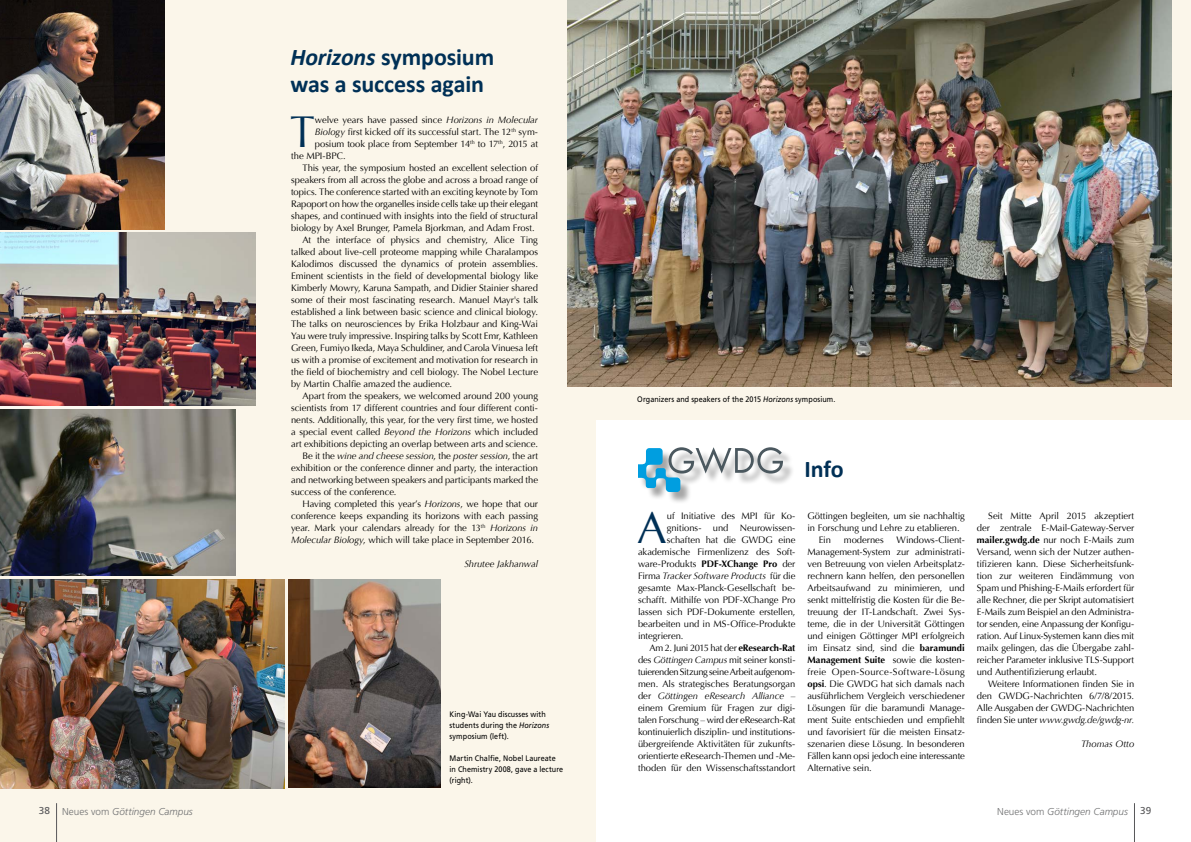
<style>
.page{position:relative;width:1191px;height:842px;background:#fff}
.page>*{position:absolute;margin:0;border:0;box-sizing:border-box;transform-origin:0 0}
.t1{font:44.4px "Optima";color:#003056}
.t2{font:700 24px/27px "Calibri";letter-spacing:-.005em;color:#003056}
.t3{font:italic 300 10px "Frutiger";color:#707172}
.t4{font:9.4px/12px "Optima";letter-spacing:-.005em;color:#000;text-align:justify}
.t5{font:italic 9.4px "Optima";letter-spacing:-.005em;color:#000}
.t6{font:9.4px "Optima";letter-spacing:-.03em;color:#000}
.t7{font:8px/11px "Frutiger";letter-spacing:.01em;color:#000;scale:.9 1}
.s1{font-style:italic}
.s2{font-style:normal}
.s3{font-family:"Frutiger LT Std";font-style:italic}
.s4{font-weight:700}
.s5{font-weight:400;font-style:normal;color:#58585a}
</style>
<div class="page">
<div style="left:0;top:0;width:595px;height:842px;background:#fbf6ea"></div>
<div style="left:596px;top:0;width:595px;height:419px;background:#fbf6ea"></div>
<hr style="left:1134px;top:803px;width:1px;height:39px;background:#58585a">
<hr style="left:56px;top:803px;width:1px;height:39px;background:#58585a">
<img style="left:0;top:409px;width:236px;height:167px">
<img style="left:0;top:579px;width:285px;height:209px">
<img style="left:0;top:0;width:164px;height:229px">
<img style="left:0;top:233px;width:256px;height:173px">
<img style="left:288px;top:579px;width:152px;height:208px">
<div style="left:639px;top:449px;width:156px;height:56px;background:#000;opacity:.35"></div>
<svg style="left:638px;top:447px;width:145px;height:45px"></svg>
<img style="left:567px;top:0;width:604px;height:387px">
<h2 class="t2" style="left:290px;top:44px;width:205px"><span class="s1">Horizons</span> symposium was a success again</h2>
<h1 class="t1" style="left:290px;top:106px;width:26px">T</h1>
<p class="t4" style="left:315px;top:114px;width:225px">welve years have passed since <span class="s1">Horizons in Molecular</span></p>
<p class="t4" style="left:315px;top:126px;width:225px"><span class="s1">Biology</span> first kicked off its successful start. The 12<sup>th</sup> sym-</p>
<p class="t4" style="left:315px;top:138px;width:225px">posium took place from September 14<sup>th</sup> to 17<sup>th</sup>, 2015 at</p>
<p class="t4" style="left:291px;top:150px;width:56px">the MPI-BPC.</p>
<p class="t4" style="left:302px;top:162px;width:237px">This year, the symposium hosted an excellent selection of</p>
<p class="t4" style="left:291px;top:174px;width:248px">speakers from all across the globe and across a broad range of</p>
<p class="t4" style="left:291px;top:186px;width:248px">topics. The conference started with an exciting keynote by Tom</p>
<p class="t4" style="left:291px;top:198px;width:248px">Rapoport on how the organelles inside cells take up their elegant</p>
<p class="t4" style="left:291px;top:210px;width:248px">shapes, and continued with insights into the field of structural</p>
<p class="t4" style="left:291px;top:222px;width:245px">biology by Axel Brunger, Pamela Bjorkman, and Adam Frost.</p>
<p class="t4" style="left:302px;top:234px;width:237px">At the interface of physics and chemistry, Alice Ting</p>
<p class="t4" style="left:291px;top:246px;width:248px">talked about live-cell proteome mapping while Charalampos</p>
<p class="t4" style="left:291px;top:258px;width:248px">Kalodimos discussed the dynamics of protein assemblies.</p>
<p class="t4" style="left:291px;top:270px;width:248px">Eminent scientists in the field of developmental biology like</p>
<p class="t4" style="left:291px;top:282px;width:248px">Kimberly Mowry, Karuna Sampath, and Didier Stainier shared</p>
<p class="t4" style="left:291px;top:294px;width:248px">some of their most fascinating research. Manuel Mayr's talk</p>
<p class="t4" style="left:291px;top:306px;width:248px">established a link between basic science and clinical biology.</p>
<p class="t4" style="left:291px;top:318px;width:248px">The talks on neurosciences by Erika Holzbaur and King-Wai</p>
<p class="t4" style="left:291px;top:330px;width:248px">Yau were truly impressive. Inspiring talks by Scott Emr, Kathleen</p>
<p class="t4" style="left:291px;top:342px;width:248px">Green, Fumiyo Ikeda, Maya Schuldiner, and Carola Vinuesa left</p>
<p class="t4" style="left:291px;top:354px;width:248px">us with a promise of excitement and motivation for research in</p>
<p class="t4" style="left:291px;top:366px;width:248px">the field of biochemistry and cell biology. The Nobel Lecture</p>
<p class="t4" style="left:291px;top:378px;width:163px">by Martin Chalfie amazed the audience.</p>
<p class="t4" style="left:302px;top:390px;width:237px">Apart from the speakers, we welcomed around 200 young</p>
<p class="t4" style="left:291px;top:402px;width:248px">scientists from 17 different countries and four different conti-</p>
<p class="t4" style="left:291px;top:414px;width:248px">nents. Additionally, this year, for the very first time, we hosted</p>
<p class="t4" style="left:291px;top:426px;width:248px">a special event called <span class="s1">Beyond the Horizons</span> which included</p>
<p class="t4" style="left:291px;top:438px;width:248px">art exhibitions depicting an overlap between arts and science.</p>
<p class="t5" style="left:302px;top:450px;width:237px"><span class="s2">Be it the</span> wine and cheese session<span class="s2">, the</span> poster session<span class="s2">, the art</span></p>
<p class="t4" style="left:291px;top:462px;width:248px">exhibition or the conference dinner and party, the interaction</p>
<p class="t4" style="left:291px;top:474px;width:248px">and networking between speakers and participants marked the</p>
<p class="t4" style="left:291px;top:486px;width:107px">success of the conference.</p>
<p class="t4" style="left:302px;top:498px;width:237px">Having completed this year’s <span class="s1">Horizons</span>, we hope that our</p>
<p class="t4" style="left:291px;top:510px;width:248px">conference keeps expanding its horizons with each passing</p>
<p class="t4" style="left:291px;top:522px;width:248px">year. Mark your calendars already for the 13<sup>th</sup> <span class="s1">Horizons in</span></p>
<p class="t4" style="left:291px;top:534px;width:244px"><span class="s1">Molecular Biology</span>, which will take place in September 2016.</p>
<p class="t5" style="left:464px;top:558px;width:75px">Shrutee Jakhanwal</p>
<p class="t7" style="left:449px;top:709px;width:112px">King-Wai Yau discusses with students during the <span class="s3">Horizons </span>symposium (left).</p>
<p class="t7" style="left:449px;top:753px;width:128px">Martin Chalfie, Nobel Laureate in Chemistry 2008, gave a lecture (right).</p>
<p class="t7" style="left:637px;top:394px;width:222px">Organizers and speakers of the 2015 <span class="s3">Horizons</span> symposium.</p>
<h2 class="t2" style="left:804px;top:456px;width:41px">Info</h2>
<h1 class="t1" style="left:637px;top:502px;width:31px">A</h1>
<p class="t4" style="left:667px;top:510px;width:130px">uf Initiative des MPI für Ko-</p>
<p class="t4" style="left:667px;top:522px;width:130px">gnitions- und Neurowissen-</p>
<p class="t4" style="left:667px;top:534px;width:130px">schaften hat die GWDG eine</p>
<p class="t4" style="left:638px;top:546px;width:159px">akademische Firmenlizenz des Soft-</p>
<p class="t4" style="left:638px;top:558px;width:159px">ware-Produkts <span class="s4">PDF-XChange Pro</span> der</p>
<p class="t5" style="left:638px;top:570px;width:159px"><span class="s2">Firma</span> Tracker Software Products <span class="s2">für die</span></p>
<p class="t4" style="left:638px;top:582px;width:159px">gesamte Max-Planck-Gesellschaft be-</p>
<p class="t4" style="left:638px;top:594px;width:159px">schafft. Mithilfe von PDF-XChange Pro</p>
<p class="t4" style="left:638px;top:606px;width:159px">lassen sich PDF-Dokumente erstellen,</p>
<p class="t4" style="left:638px;top:618px;width:159px">bearbeiten und in MS-Office-Produkte</p>
<p class="t4" style="left:638px;top:630px;width:47px">integrieren.</p>
<p class="t6" style="left:649px;top:642px;width:148px">Am 2. Juni 2015 hat der <span class="s4">eResearch-Rat</span></p>
<p class="t4" style="left:638px;top:654px;width:159px">des <span class="s1">Göttingen Campus</span> mit seiner konsti-</p>
<p class="t6" style="left:638px;top:666px;width:159px">tuierenden Sitzung seine Arbeit aufgenom-</p>
<p class="t4" style="left:638px;top:678px;width:159px">men. Als strategisches Beratungsorgan</p>
<p class="t5" style="left:638px;top:690px;width:159px"><span class="s2">der</span> Göttingen eResearch Alliance <span class="s2">–</span></p>
<p class="t4" style="left:638px;top:702px;width:159px">einem Gremium für Fragen zur digi-</p>
<p class="t4" style="left:638px;top:714px;width:159px">talen Forschung – wird der eResearch-Rat</p>
<p class="t4" style="left:638px;top:726px;width:159px">kontinuierlich disziplin- und institutions-</p>
<p class="t4" style="left:638px;top:738px;width:159px">übergreifende Aktivitäten für zukunfts-</p>
<p class="t4" style="left:638px;top:750px;width:159px">orientierte eResearch-Themen und -Me-</p>
<p class="t4" style="left:638px;top:762px;width:159px">thoden für den Wissenschaftsstandort</p>
<p class="t4" style="left:807px;top:510px;width:159px">Göttingen begleiten, um sie nachhaltig</p>
<p class="t4" style="left:807px;top:522px;width:154px">in Forschung und Lehre zu etablieren.</p>
<p class="t4" style="left:818px;top:534px;width:14px">Ein</p>
<p class="t4" style="left:844px;top:534px;width:41px">modernes</p>
<p class="t4" style="left:807px;top:534px;width:159px;text-indent:89px">Windows-Client-Management-System zur administrati&shy;ven Betreuung von vielen Arbeitsplatz&shy;rechnern kann helfen, den personellen Arbeitsaufwand zu minimieren, und senkt mittelfristig die Kosten für die Be&shy;treuung der IT-Landschaft. Zwei Sys&shy;teme, die in der Universität Göttingen und einigen Göttinger MPI erfolgreich im Einsatz sind, sind die <span class="s4">baramundi Management Suite</span> sowie die kosten&shy;freie Open-Source-Software-Lösung <span class="s4">opsi</span>. Die GWDG hat sich damals nach ausführlichem Vergleich verschiedener Lösungen für die baramundi Manage&shy;ment Suite entschieden und empfiehlt und favorisiert für die meisten Einsatz&shy;szenarien diese Lösung. In besonderen Fällen kann opsi jedoch eine interessante Alternative sein.</p>
<p class="t4" style="left:976px;top:510px;width:159px;text-indent:11px">Seit Mitte April 2015 akzeptiert der zentrale E-Mail-Gateway-Server <span class="s4">mailer.gwdg.de</span> nur noch E-Mails zum Versand, wenn sich der Nutzer authen&shy;tifizieren kann. Diese Sicherheitsfunk&shy;tion zur weiteren Eindämmung von Spam und Phishing-E-Mails erfordert für alle Rechner, die per Skript automatisiert E-Mails zum Beispiel an den Administra&shy;tor senden, eine Anpassung der Konfigu&shy;ration. Auf Linux-Systemen kann dies mit mailx gelingen, das die Übergabe zahl&shy;reicher Parameter inklusive TLS-Support und Authentifizierung erlaubt.</p>
<p class="t4" style="left:977px;top:678px;width:159px;text-indent:11px">Weitere Informationen finden Sie in den GWDG-Nachrichten 6/7/8/2015.<br>Alle Ausgaben der GWDG-Nachrichten finden Sie unter <span class="s1">www.gwdg.de/gwdg-nr.</span></p>
<p class="t5" style="left:1081px;top:738px;width:55px">Thomas Otto</p>
<p class="t3" style="left:39px;top:805px;width:156px"><span class="s5">38</span> <span class="s2">Neues vom</span> Göttingen Campus</p>
<p class="t3" style="left:997px;top:805px;width:156px"><span class="s2">Neues vom</span> Göttingen Campus <span class="s5">39</span></p>
</div>
